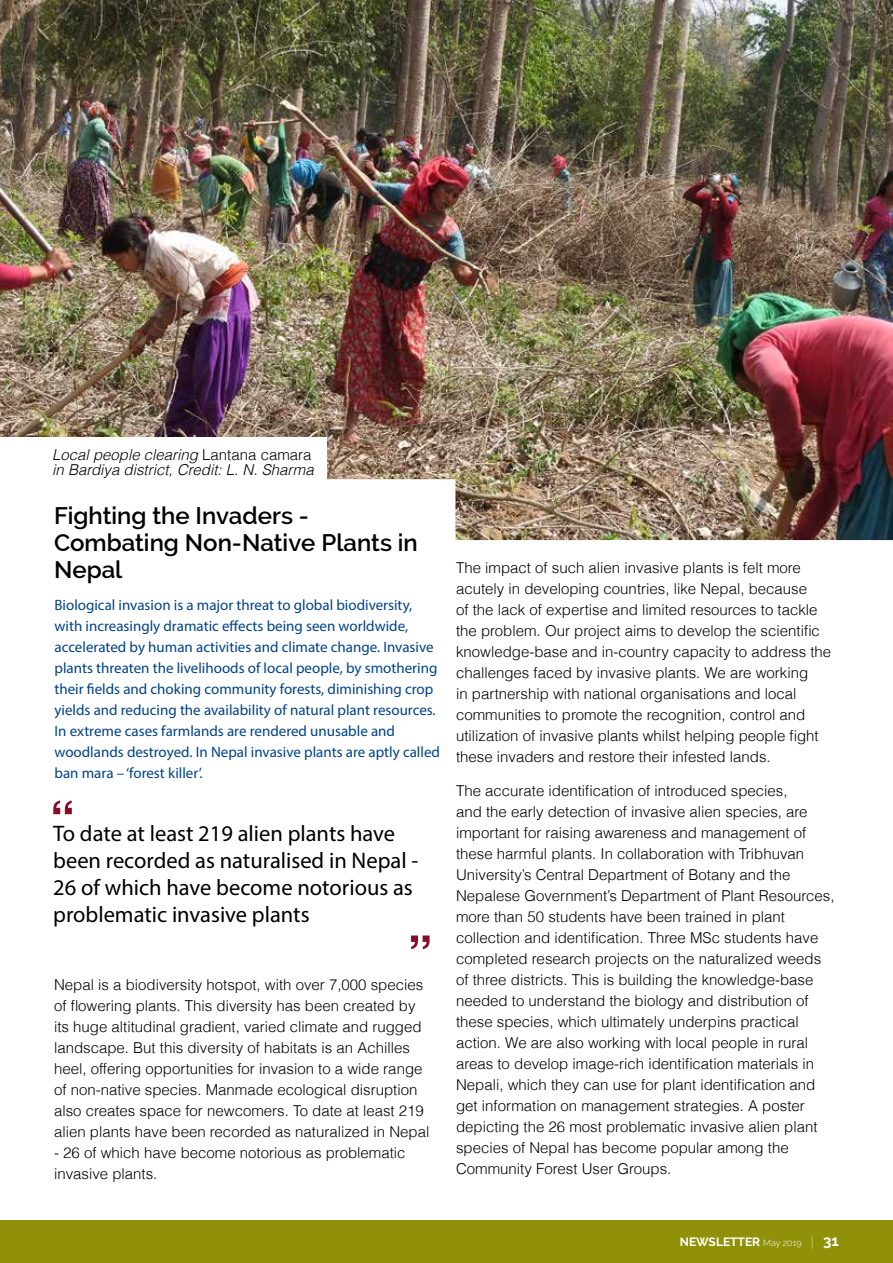
<style>
.page{position:relative;width:893px;height:1263px;background:#fff}
.page>*{position:absolute;margin:0;border:0;box-sizing:border-box;transform-origin:0 0}
.t1{font:600 24px/27px "Raleway";color:#000}
.t2{font:22.5px/27px "Myriad Pro";color:#000}
.t3{font:300 15px/21px "Helvetica";color:#000}
.t4{font:15px/21px "Myriad Pro";color:#004289}
.t5{font:italic 300 15px/15px "Helvetica";color:#000}
.t6{font:700 12px "Raleway";color:#fff}
.s1{font-style:normal}
.s2{font-weight:300;font-size:9px}
.s3{font-weight:100;font-size:15px}
.s4{font-size:15px}
</style>
<div class="page">
<div style="left:0;top:1220px;width:893px;height:43px;background:#909108"></div>
<img style="left:0;top:0;width:893px;height:540px">
<div style="left:0;top:437px;width:327px;height:45px;background:#fff"></div>
<svg style="left:53px;top:800px;width:19px;height:14px"></svg>
<svg style="left:411px;top:935px;width:19px;height:14px"></svg>
<p class="t5" style="left:52px;top:448px;width:263px">Local people clearing <span class="s1">Lantana camara </span>in Bardiya district, Credit: L. N. Sharma</p>
<h1 class="t1" style="left:54px;top:502px;width:365px">Fighting the Invaders -<br>Combating Non-Native Plants in<br>Nepal</h1>
<p class="t4" style="left:54px;top:594px;width:387px">Biological invasion is a major threat to global biodiversity, with increasingly dramatic effects being seen worldwide, accelerated by human activities and climate change. Invasive plants threaten the livelihoods of local people, by smothering their fields and choking community forests, diminishing crop yields and reducing the availability of natural plant resources.<br>In extreme cases farmlands are rendered unusable and woodlands destroyed. In Nepal invasive plants are aptly called ban mara – ‘forest killer’.</p>
<h2 class="t2" style="left:53px;top:820px;width:367px">To date at least 219 alien plants have been recorded as naturalised in Nepal - 26 of which have become notorious as problematic invasive plants</h2>
<p class="t3" style="left:54px;top:973px;width:377px">Nepal is a biodiversity hotspot, with over 7,000 species of flowering plants. This diversity has been created by its huge altitudinal gradient, varied climate and rugged landscape. But this diversity of habitats is an Achilles heel, offering opportunities for invasion to a wide range of non-native species. Manmade ecological disruption also creates space for newcomers. To date at least 219 alien plants have been recorded as naturalized in Nepal</p>
<p class="t3" style="left:54px;top:1141px;width:353px">- 26 of which have become notorious as problematic invasive plants.</p>
<p class="t3" style="left:456px;top:557px;width:377px">The impact of such alien invasive plants is felt more acutely in developing countries, like Nepal, because<br>of the lack of expertise and limited resources to tackle the problem. Our project aims to develop the scientific knowledge-base and in-country capacity to address the challenges faced by invasive plants. We are working<br>in partnership with national organisations and local communities to promote the recognition, control and utilization of invasive plants whilst helping people fight these invaders and restore their infested lands.</p>
<p class="t3" style="left:456px;top:780px;width:380px">The accurate identification of introduced species,<br>and the early detection of invasive alien species, are important for raising awareness and management of these harmful plants. In collaboration with Tribhuvan University’s Central Department of Botany and the Nepalese Government’s Department of Plant Resources, more than 50 students have been trained in plant collection and identification. Three MSc students have completed research projects on the naturalized weeds of three districts. This is building the knowledge-base needed to understand the biology and distribution of these species, which ultimately underpins practical action. We are also working with local people in rural areas to develop image-rich identification materials in Nepali, which they can use for plant identification and get information on management strategies. A poster depicting the 26 most problematic invasive alien plant species of Nepal has become popular among the Community Forest User Groups.</p>
<p class="t6" style="left:680px;top:1235px;width:161px">NEWSLETTER <span class="s2">May 2019</span> <span class="s3">|</span> <span class="s4">31</span></p>
</div>
